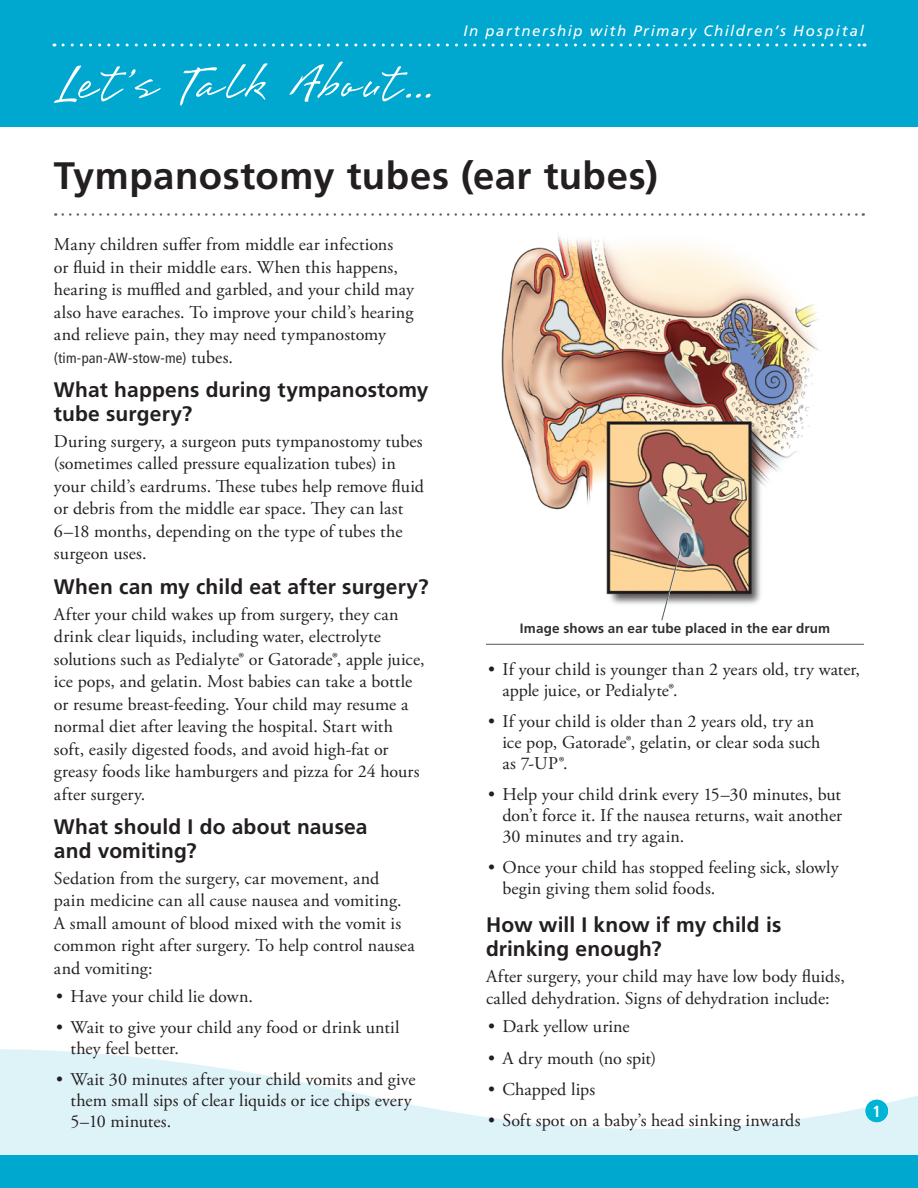
<style>
.page{position:relative;width:918px;height:1188px;background:#fff}
.page>*{position:absolute;margin:0;border:0;box-sizing:border-box;transform-origin:0 0}
.Title__h1{font:700 38.25px "Frutiger LT Std";letter-spacing:.01em;color:#231f20}
.Level_1__h2{font:700 21px/24px "Frutiger LT Std";letter-spacing:.005em;color:#231f20}
.Main__p{font:18px/22.5px "Adobe Garamond Pro";letter-spacing:.005em;color:#231f20}
.Page_number{font:700 condensed 16.2px "Frutiger LT Std";color:#fff}
.t1{font:italic 15px "Frutiger LT Std";letter-spacing:.105em;color:#fff}
.Main__p-2{font:condensed 14.7px "Frutiger LT Std";letter-spacing:.015em;color:#312f30}
.Illustration_labels{font:700 13.5px "Frutiger LT Std";letter-spacing:.01em;color:#312f30}
.s1{font-family:"Adobe Garamond Pro";font-stretch:normal;font-size:18px;color:#231f20}
</style>
<div class="page">
<div style="left:0;top:0;width:918px;height:127px;background:#00a7cf"></div>
<svg style="left:63px;top:44px;width:802px;height:2px"></svg>
<svg style="left:54px;top:62px;width:377px;height:44px"></svg>
<svg style="left:0;top:1049px;width:918px;height:139px"></svg>
<div style="left:866px;top:1100px;width:22px;height:22px;background:#00b4d6;border-radius:50%"></div>
<svg style="left:63px;top:213px;width:801px;height:3px"></svg>
<img style="left:501px;top:235px;width:318px;height:369px">
<svg style="left:661px;top:549px;width:20px;height:72px"></svg>
<hr style="left:486px;top:644px;width:378px;height:1px;background:#57585a">
<p class="t1" style="left:463px;top:22px;width:402px">In partnership with Primary Children’s Hospital</p>
<p class="Title__h1" style="left:54px;top:154px;width:605px">Tympanostomy tubes (ear tubes)</p>
<p class="Main__p" style="left:54px;top:234px;width:362px">Many children suffer from middle ear infections<br>or fluid in their middle ears. When this happens, hearing is muffled and garbled, and your child may also have earaches. To improve your child’s hearing and relieve pain, they may need tympanostomy</p>
<p class="Main__p-2" style="left:54px;top:349px;width:181px">(tim-pan-AW-stow-me) <span class="s1">tubes.</span></p>
<p class="Level_1__h2" style="left:54px;top:378px;width:376px">What happens during tympanostomy tube surgery?</p>
<p class="Main__p" style="left:54px;top:431px;width:371px">During surgery, a surgeon puts tympanostomy tubes (sometimes called pressure equalization tubes) in your child’s eardrums. These tubes help remove fluid or debris from the middle ear space. They can last 6–18 months, depending on the type of tubes the surgeon uses.</p>
<p class="Level_1__h2" style="left:54px;top:574px;width:376px">When can my child eat after surgery?</p>
<p class="Main__p" style="left:54px;top:603px;width:372px">After your child wakes up from surgery, they can drink clear liquids, including water, electrolyte solutions such as Pedialyte® or Gatorade®, apple juice, ice pops, and gelatin. Most babies can take a bottle or resume breast-feeding. Your child may resume a normal diet after leaving the hospital. Start with soft, easily digested foods, and avoid high-fat or greasy foods like hamburgers and pizza for 24 hours after surgery.</p>
<p class="Level_1__h2" style="left:54px;top:815px;width:315px">What should I do about nausea and vomiting?</p>
<p class="Main__p" style="left:54px;top:868px;width:362px">Sedation from the surgery, car movement, and pain medicine can all cause nausea and vomiting.<br>A small amount of blood mixed with the vomit is common right after surgery. To help control nausea and vomiting:</p>
<p class="Main__p" style="left:56px;top:986px;width:198px">• Have your child lie down.</p>
<p class="Main__p" style="left:70px;top:1018px;width:331px;line-height:21px;text-indent:-14px">• Wait to give your child any food or drink until they feel better.</p>
<p class="Main__p" style="left:70px;top:1070px;width:347px;line-height:21px;text-indent:-14px">• Wait 30 minutes after your child vomits and give them small sips of clear liquids or ice chips every<br>5–10 minutes.</p>
<p class="Illustration_labels" style="left:520px;top:620px;width:312px">Image shows an ear tube placed in the ear drum</p>
<p class="Main__p" style="left:502px;top:659px;width:359px;line-height:21px;text-indent:-14px">• If your child is younger than 2 years old, try water, apple juice, or Pedialyte®.</p>
<p class="Main__p" style="left:502px;top:711px;width:319px;line-height:21px;text-indent:-14px">• If your child is older than 2 years old, try an ice pop, Gatorade®, gelatin, or clear soda such as 7-UP®.</p>
<p class="Main__p" style="left:502px;top:785px;width:341px;line-height:21px;text-align:justify;text-indent:-14px">• Help your child drink every 15–30 minutes, but don’t force it. If the nausea returns, wait another 30 minutes and try again.</p>
<p class="Main__p" style="left:502px;top:858px;width:338px;line-height:21px;text-indent:-14px">• Once your child has stopped feeling sick, slowly begin giving them solid foods.</p>
<p class="Level_1__h2" style="left:486px;top:913px;width:297px">How will I know if my child is drinking enough?</p>
<p class="Main__p" style="left:486px;top:966px;width:360px">After surgery, your child may have low body fluids, called dehydration. Signs of dehydration include:</p>
<p class="Main__p" style="left:488px;top:1016px;width:143px">• Dark yellow urine</p>
<p class="Main__p" style="left:488px;top:1047px;width:170px">• A dry mouth (no spit)</p>
<p class="Main__p" style="left:488px;top:1079px;width:108px">• Chapped lips</p>
<p class="Main__p" style="left:488px;top:1110px;width:314px">• Soft spot on a baby’s head sinking inwards</p>
<p class="Page_number" style="left:873px;top:1101px;width:10px">1</p>
</div>
